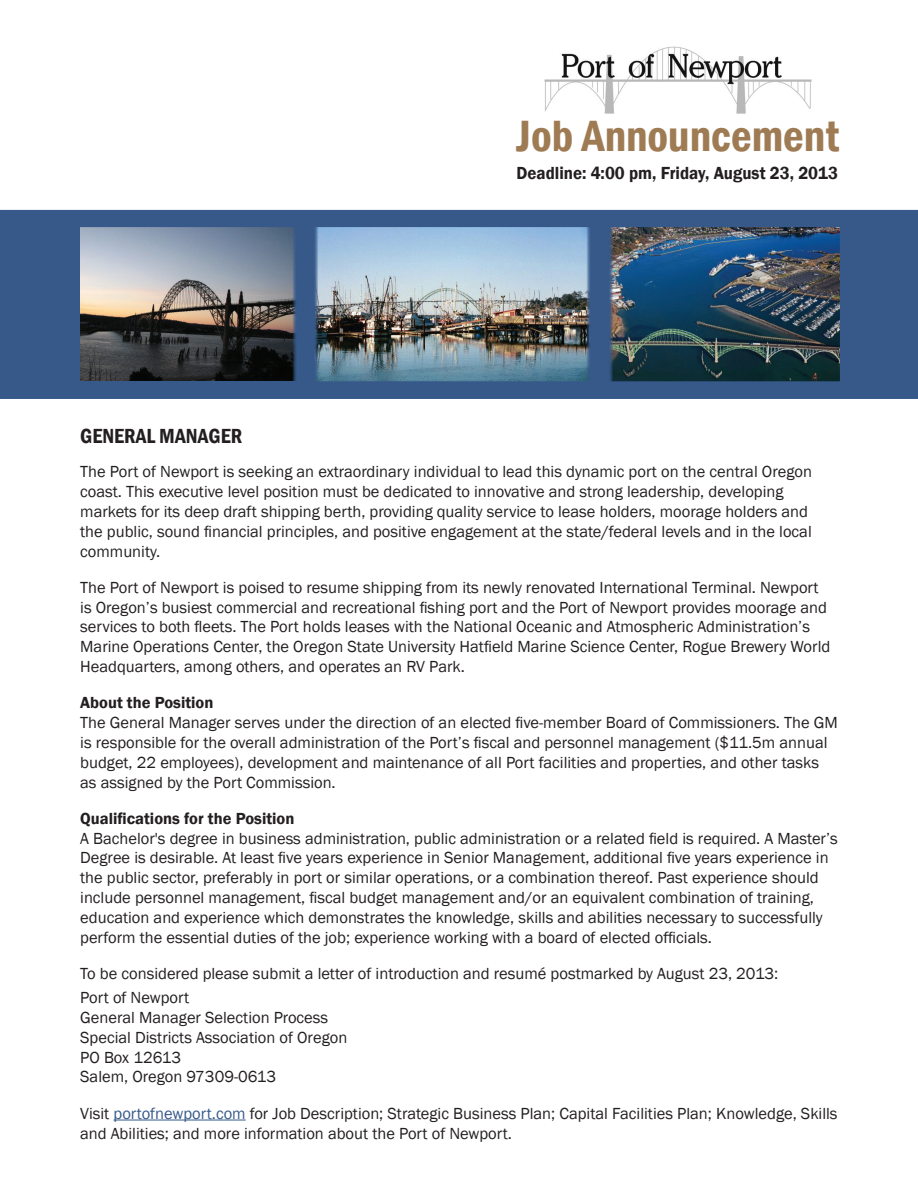
<style>
.page{position:relative;width:918px;height:1188px;background:#fff}
.page>*{position:absolute;margin:0;border:0;box-sizing:border-box;transform-origin:0 0}
.t1{font:600 condensed 45px "Franklin Gothic";color:#9e7b53}
.t2{font:600 condensed 21px "Franklin Gothic";color:#231f20}
.t3{font:600 18px "Franklin Gothic";color:#231f20;scale:.94 1}
.t4{font:16.5px/19.8px "Franklin Gothic";color:#231f20}
.t5{font:600 16.5px "Franklin Gothic";color:#231f20}
.s1{color:#365989}
</style>
<div class="page">
<hr style="left:114px;top:1120px;width:132px;height:1px;background:#365989">
<img style="left:544px;top:46px;width:268px;height:68px">
<div style="left:0;top:210px;width:918px;height:189px;background:#365989"></div>
<img style="left:314px;top:228px;width:277px;height:153px">
<img style="left:80px;top:228px;width:216px;height:153px">
<img style="left:609px;top:228px;width:230px;height:153px">
<h1 class="t1" style="left:517px;top:106px;width:324px">Job Announcement</h1>
<p class="t3" style="left:517px;top:162px;width:344px">Deadline: 4:00 pm, Friday, August 23, 2013</p>
<p class="t2" style="left:80px;top:422px;width:163px">GENERAL MANAGER</p>
<p class="t4" style="left:80px;top:462px;width:733px">The Port of Newport is seeking an extraordinary individual to lead this dynamic port on the central Oregon coast. This executive level position must be dedicated to innovative and strong leadership, developing markets for its deep draft shipping berth, providing quality service to lease holders, moorage holders and the public, sound financial principles, and positive engagement at the state/federal levels and in the local community.</p>
<p class="t4" style="left:80px;top:578px;width:752px">The Port of Newport is poised to resume shipping from its newly renovated International Terminal. Newport is Oregon’s busiest commercial and recreational fishing port and the Port of Newport provides moorage and services to both fleets. The Port holds leases with the National Oceanic and Atmospheric Administration’s Marine Operations Center, the Oregon State University Hatfield Marine Science Center, Rogue Brewery World Headquarters, among others, and operates an RV Park.</p>
<p class="t5" style="left:80px;top:693px;width:135px">About the Position</p>
<p class="t4" style="left:80px;top:713px;width:759px">The General Manager serves under the direction of an elected five-member Board of Commissioners. The GM is responsible for the overall administration of the Port’s fiscal and personnel management ($11.5m annual budget, 22 employees), development and maintenance of all Port facilities and properties, and other tasks as assigned by the Port Commission.</p>
<p class="t5" style="left:80px;top:808px;width:216px">Qualifications for the Position</p>
<p class="t4" style="left:80px;top:829px;width:759px">A Bachelor's degree in business administration, public administration or a related field is required. A Master’s Degree is desirable. At least five years experience in Senior Management, additional five years experience in the public sector, preferably in port or similar operations, or a combination thereof. Past experience should include personnel management, fiscal budget management and/or an equivalent combination of training, education and experience which demonstrates the knowledge, skills and abilities necessary to successfully perform the essential duties of the job; experience working with a board of elected officials.</p>
<p class="t4" style="left:80px;top:962px;width:700px;line-height:24.3px">To be considered please submit a letter of introduction and resumé postmarked by August 23, 2013:<br>Port of Newport</p>
<p class="t4" style="left:80px;top:1008px;width:269px">General Manager Selection Process<br>Special Districts Association of Oregon<br>PO Box 12613<br>Salem, Oregon 97309-0613</p>
<p class="t4" style="left:80px;top:1104px;width:759px">Visit <span class="s1">portofnewport.com</span> for Job Description; Strategic Business Plan; Capital Facilities Plan; Knowledge, Skills and Abilities; and more information about the Port of Newport.</p>
</div>
